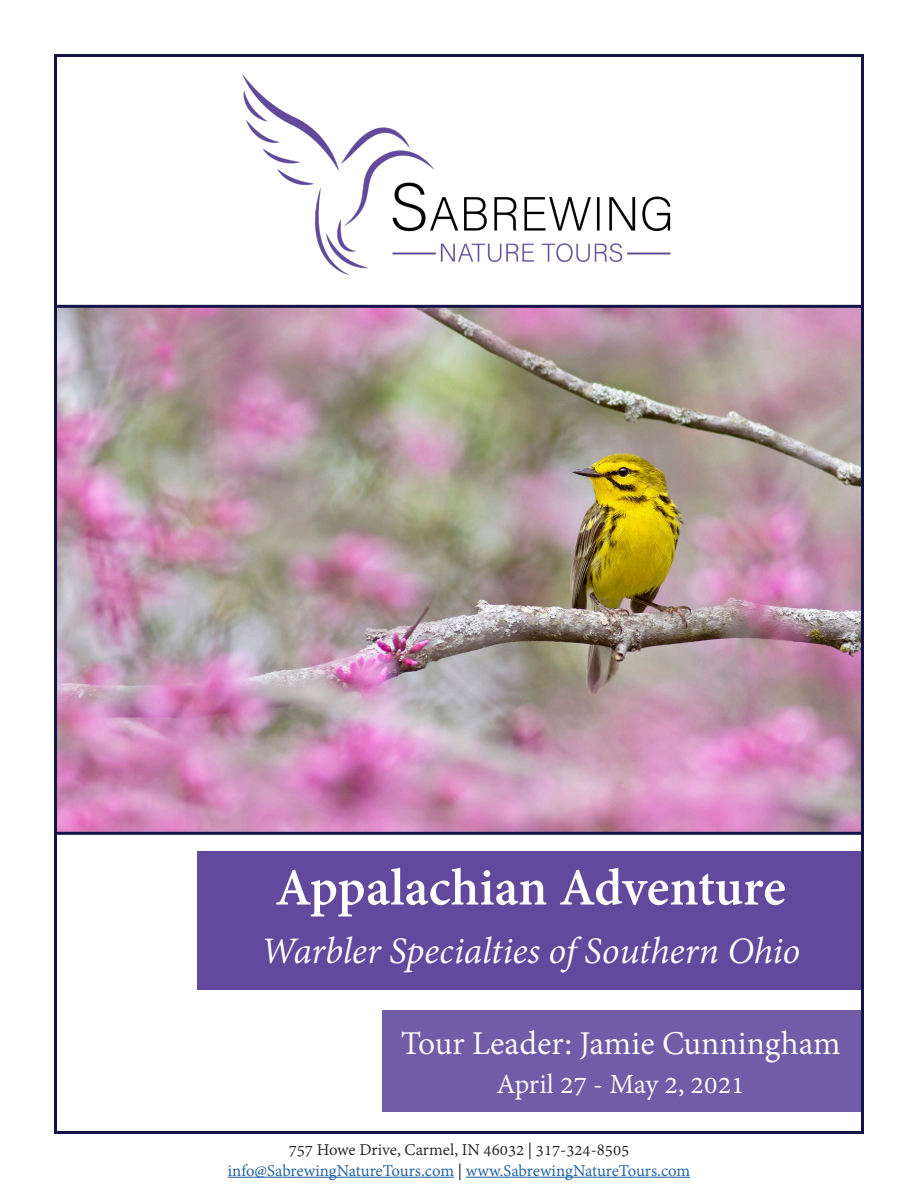
<style>
.page{position:relative;width:918px;height:1188px;background:#fff}
.page>*{position:absolute;margin:0;border:0;box-sizing:border-box;transform-origin:0 0}
.t1{font:700 57px "Adobe Devanagari";color:#fff}
.t2{font:italic 40.5px "Adobe Devanagari";letter-spacing:-.005em;color:#fff}
.t3{font:36px "Adobe Devanagari";color:#fff}
.t4{font:30px "Adobe Devanagari";color:#fff}
.t5{font:18px "Adobe Devanagari";letter-spacing:-.005em;color:#175d9e}
.t6{font:18px "Adobe Devanagari";color:#231f20}
.s1{color:#231f20}
</style>
<div class="page">
<img style="left:242px;top:74px;width:429px;height:201px">
<div style="left:382px;top:1010px;width:479px;height:102px;background:#715ca7"></div>
<img style="left:58px;top:309px;width:802px;height:522px">
<div style="left:54px;top:305px;width:810px;height:530px;border:3px solid #141348"></div>
<div style="left:198px;top:851px;width:663px;height:139px;background:#614a9e"></div>
<hr style="left:228px;top:1177px;width:226px;height:1px;background:#175d9e">
<hr style="left:466px;top:1177px;width:224px;height:1px;background:#175d9e">
<p class="t1" style="left:275px;top:855px;width:512px">Appalachian Adventure</p>
<p class="t2" style="left:261px;top:928px;width:541px">Warbler Specialties of Southern Ohio</p>
<p class="t3" style="left:401px;top:1023px;width:442px">Tour Leader: Jamie Cunningham</p>
<p class="t4" style="left:497px;top:1067px;width:250px">April 27 - May 2, 2021</p>
<p class="t6" style="left:289px;top:1139px;width:342px">757 Howe Drive, Carmel, IN 46032 | 317-324-8505</p>
<p class="t5" style="left:228px;top:1161px;width:464px">info@SabrewingNatureTours.com <span class="s1">|</span> www.SabrewingNatureTours.com</p>
</div>
